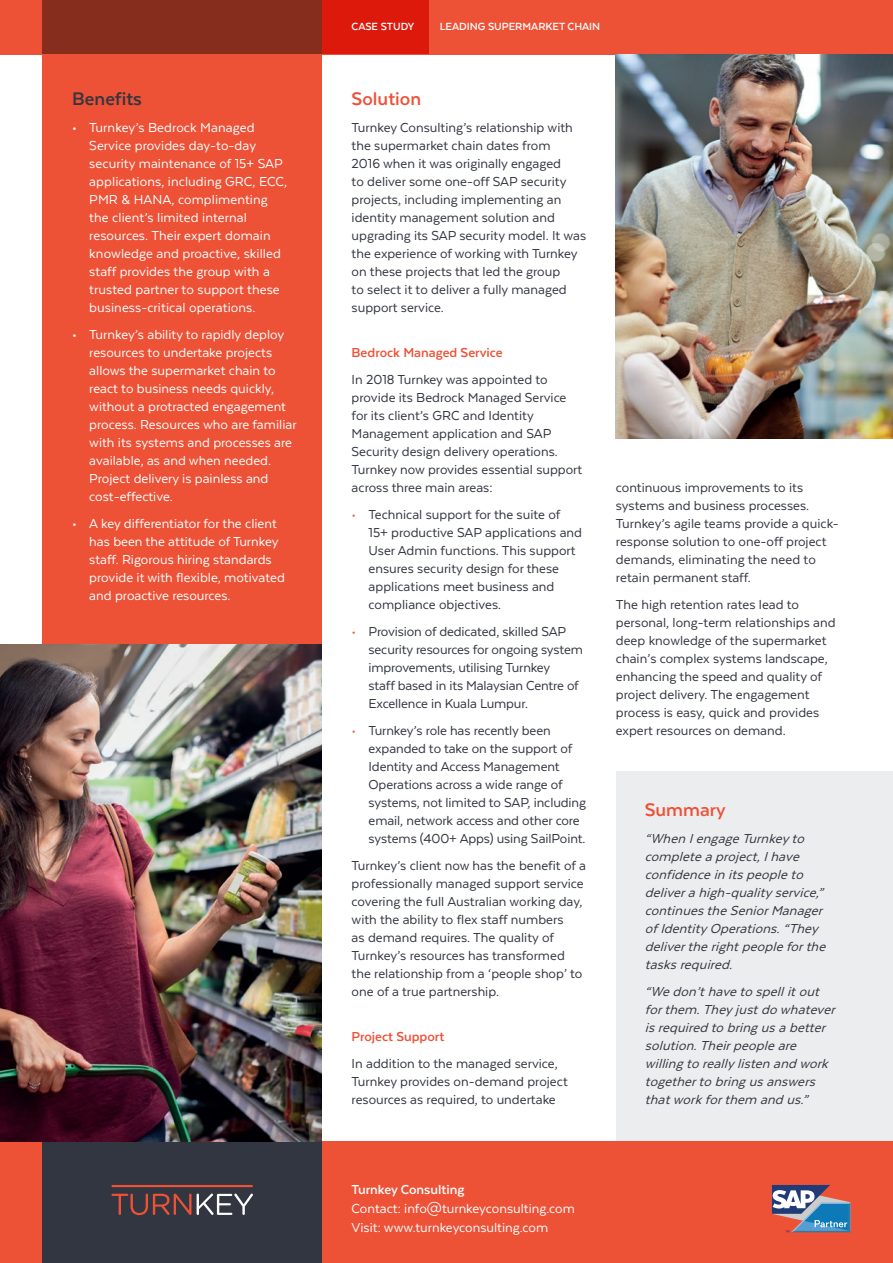
<style>
.page{position:relative;width:893px;height:1263px;background:#fff}
.page>*{position:absolute;margin:0;border:0;box-sizing:border-box;transform-origin:0 0}
.t1{font:700 21px "Texta";color:#ed5136}
.t2{font:700 21px "Texta";color:#323640}
.t3{font:15px/18px "Texta";color:#323640}
.t4{font:15px/18px "Texta";color:#fff}
.t5{font:italic 15px/18px "Texta";color:#323640}
.t6{font:700 15px "Texta";color:#ed5136}
.t7{font:700 15px "Texta";color:#fff}
.t8{font:700 12px "Texta";color:#fff}
.s1{font-weight:700}
.s2{color:#ed5136}
</style>
<div class="page">
<div style="left:616px;top:771px;width:277px;height:386px;background:#ecedee"></div>
<div style="left:0;top:1141px;width:893px;height:122px;background:#ed5136"></div>
<div style="left:0;top:0;width:893px;height:54px;background:#ed5136"></div>
<div style="left:43px;top:0;width:279px;height:54px;background:#862d1e"></div>
<div style="left:43px;top:1141px;width:279px;height:122px;background:#323640"></div>
<div style="left:322px;top:0;width:107px;height:54px;background:#dc190b"></div>
<hr style="left:111px;top:1185px;width:142px;height:2px;background:#ed5136">
<svg style="left:111px;top:1193px;width:80px;height:22px"></svg>
<svg style="left:197px;top:1193px;width:56px;height:22px"></svg>
<svg style="left:772px;top:1185px;width:78px;height:47px"></svg>
<div style="left:43px;top:54px;width:279px;height:744px;background:#ed5136"></div>
<img style="left:616px;top:54px;width:277px;height:384px">
<img style="left:0;top:645px;width:322px;height:496px">
<h1 class="t2" style="left:72px;top:88px;width:71px">Benefits</h1>
<p class="t4" style="left:89px;top:118px;width:199px;text-indent:-17px"><span class="s1">•</span> Turnkey’s Bedrock Managed<br>Service provides day-to-day security maintenance of 15+ SAP applications, including GRC, ECC,<br>PMR &amp; HANA, complimenting the client’s limited internal resources. Their expert domain knowledge and proactive, skilled staff provides the group with a trusted partner to support these business-critical operations.</p>
<p class="t4" style="left:89px;top:325px;width:209px;text-indent:-17px"><span class="s1">•</span> Turnkey’s ability to rapidly deploy resources to undertake projects allows the supermarket chain to react to business needs quickly, without a protracted engagement process. Resources who are familiar with its systems and processes are available, as and when needed.<br>Project delivery is painless and cost-effective.</p>
<p class="t4" style="left:89px;top:514px;width:197px;text-indent:-17px"><span class="s1">•</span> A key differentiator for the client has been the attitude of Turnkey staff. Rigorous hiring standards provide it with flexible, motivated and proactive resources.</p>
<p class="t8" style="left:352px;top:20px;width:64px">CASE STUDY</p>
<p class="t8" style="left:440px;top:20px;width:162px">LEADING SUPERMARKET CHAIN</p>
<h1 class="t1" style="left:352px;top:88px;width:71px">Solution</h1>
<p class="t3" style="left:352px;top:118px;width:236px">Turnkey Consulting’s relationship with the supermarket chain dates from<br>2016 when it was originally engaged<br>to deliver some one-off SAP security projects, including implementing an identity management solution and upgrading its SAP security model. It was the experience of working with Turnkey on these projects that led the group<br>to select it to deliver a fully managed support service.</p>
<p class="t6" style="left:352px;top:345px;width:153px">Bedrock Managed Service</p>
<p class="t3" style="left:352px;top:370px;width:232px">In 2018 Turnkey was appointed to provide its Bedrock Managed Service for its client’s GRC and Identity Management application and SAP Security design delivery operations.<br>Turnkey now provides essential support across three main areas:</p>
<p class="t3" style="left:369px;top:505px;width:215px;text-indent:-17px"><span class="s2">•</span> Technical support for the suite of 15+ productive SAP applications and User Admin functions. This support ensures security design for these applications meet business and compliance objectives.</p>
<p class="t3" style="left:369px;top:622px;width:216px;text-indent:-17px"><span class="s2">•</span> Provision of dedicated, skilled SAP security resources for ongoing system improvements, utilising Turnkey<br>staff based in its Malaysian Centre of Excellence in Kuala Lumpur.</p>
<p class="t3" style="left:369px;top:721px;width:219px;text-indent:-17px"><span class="s2">•</span> Turnkey’s role has recently been expanded to take on the support of Identity and Access Management Operations across a wide range of systems, not limited to SAP, including email, network access and other core systems (400+ Apps) using SailPoint.</p>
<p class="t3" style="left:352px;top:856px;width:236px">Turnkey’s client now has the benefit of a professionally managed support service covering the full Australian working day, with the ability to flex staff numbers<br>as demand requires. The quality of Turnkey’s resources has transformed the relationship from a ‘people shop’ to one of a true partnership.</p>
<p class="t6" style="left:352px;top:1029px;width:94px">Project Support</p>
<p class="t3" style="left:352px;top:1054px;width:218px">In addition to the managed service,<br>Turnkey provides on-demand project resources as required, to undertake</p>
<p class="t3" style="left:616px;top:478px;width:224px">continuous improvements to its systems and business processes.<br>Turnkey’s agile teams provide a quick&shy;response solution to one-off project demands, eliminating the need to retain permanent staff.</p>
<p class="t3" style="left:616px;top:595px;width:221px">The high retention rates lead to personal, long-term relationships and deep knowledge of the supermarket chain’s complex systems landscape, enhancing the speed and quality of project delivery. The engagement process is easy, quick and provides expert resources on demand.</p>
<h1 class="t1" style="left:645px;top:799px;width:82px">Summary</h1>
<p class="t5" style="left:645px;top:829px;width:186px">“When IengageTurnkeyto completeaproject,Ihave confidencein itspeopleto deliverahigh-qualityservice,” continuestheSeniorManager ofIdentityOperations.“They delivertherightpeopleforthe tasksrequired.</p>
<p class="t5" style="left:645px;top:982px;width:195px">“Wedon’thaveto spellitout forthem.Theyjustdo whatever isrequired to bringusabetter solution.Theirpeopleare willingto reallylisten and work togetherto bringusanswers thatworkforthem and us.”</p>
<p class="t7" style="left:352px;top:1182px;width:114px">Turnkey Consulting</p>
<p class="t4" style="left:352px;top:1199px;width:225px;line-height:19px">Contact: info@turnkeyconsulting.com<br>Visit: www.turnkeyconsulting.com</p>
</div>
